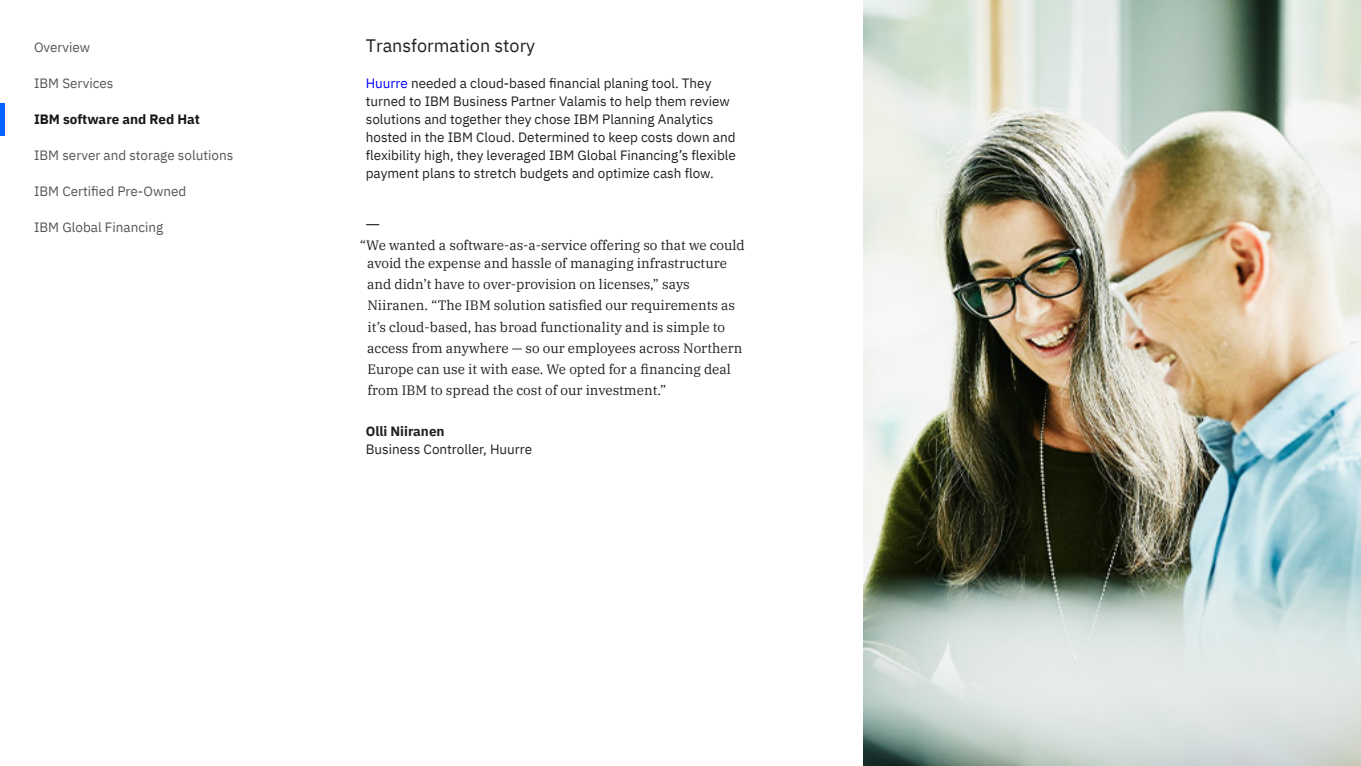
<style>
.page{position:relative;width:1361px;height:766px;background:#fff}
.page>*{position:absolute;margin:0;border:0;box-sizing:border-box;transform-origin:0 0}
.t1{font:18px "IBM Plex Sans";color:#231f20}
.t2{font:18px "IBM Plex Serif";color:#231f20}
.t3{font:13.5px/21px "IBM Plex Serif";color:#231f20}
.t4{font:13.5px/18px "IBM Plex Sans";color:#231f20}
.t5{font:13.5px "IBM Plex Sans";color:#565656}
.t6{font:700 13.5px "IBM Plex Sans";color:#171717}
.t7{font:700 13.5px "IBM Plex Sans";color:#231f20}
.s1{color:#0001fe}
</style>
<div class="page">
<img style="left:863px;top:0;width:498px;height:765px">
<hr style="left:0;top:103px;width:4px;height:33px;background:#0062ff">
<p class="t5" style="left:34px;top:37px;width:58px">Overview</p>
<p class="t5" style="left:34px;top:73px;width:81px">IBM Services</p>
<p class="t6" style="left:34px;top:108px;width:168px">IBM software and Red Hat</p>
<p class="t5" style="left:34px;top:145px;width:201px">IBM server and storage solutions</p>
<p class="t5" style="left:34px;top:181px;width:154px">IBM Certified Pre-Owned</p>
<p class="t5" style="left:34px;top:217px;width:131px">IBM Global Financing</p>
<h1 class="t1" style="left:366px;top:32px;width:171px">Transformation story</h1>
<p class="t4" style="left:366px;top:73px;width:372px"><span class="s1">Huurre</span> needed a cloud-based financial planing tool. They turned to IBM Business Partner Valamis to help them review solutions and together they chose IBM Planning Analytics hosted in the IBM Cloud. Determined to keep costs down and flexibility high, they leveraged IBM Global Financing’s flexible payment plans to stretch budgets and optimize cash flow.</p>
<h1 class="t2" style="left:366px;top:209px;width:16px">—</h1>
<p class="t3" style="left:367px;top:252px;width:377px">avoid the expense and hassle of managing infrastructure and didn’t have to over-provision on licenses,” says Niiranen. “The IBM solution satisfied our requirements as it’s cloud-based, has broad functionality and is simple to access from anywhere — so our employees across Northern Europe can use it with ease. We opted for a financing deal from IBM to spread the cost of our investment.”</p>
<p class="t7" style="left:366px;top:420px;width:80px">Olli Niiranen</p>
<p class="t4" style="left:366px;top:438px;width:168px">Business Controller, Huurre</p>
<p class="t3" style="left:360px;top:234px;width:387px">“We wanted a software-as-a-service offering so that we could</p>
</div>
